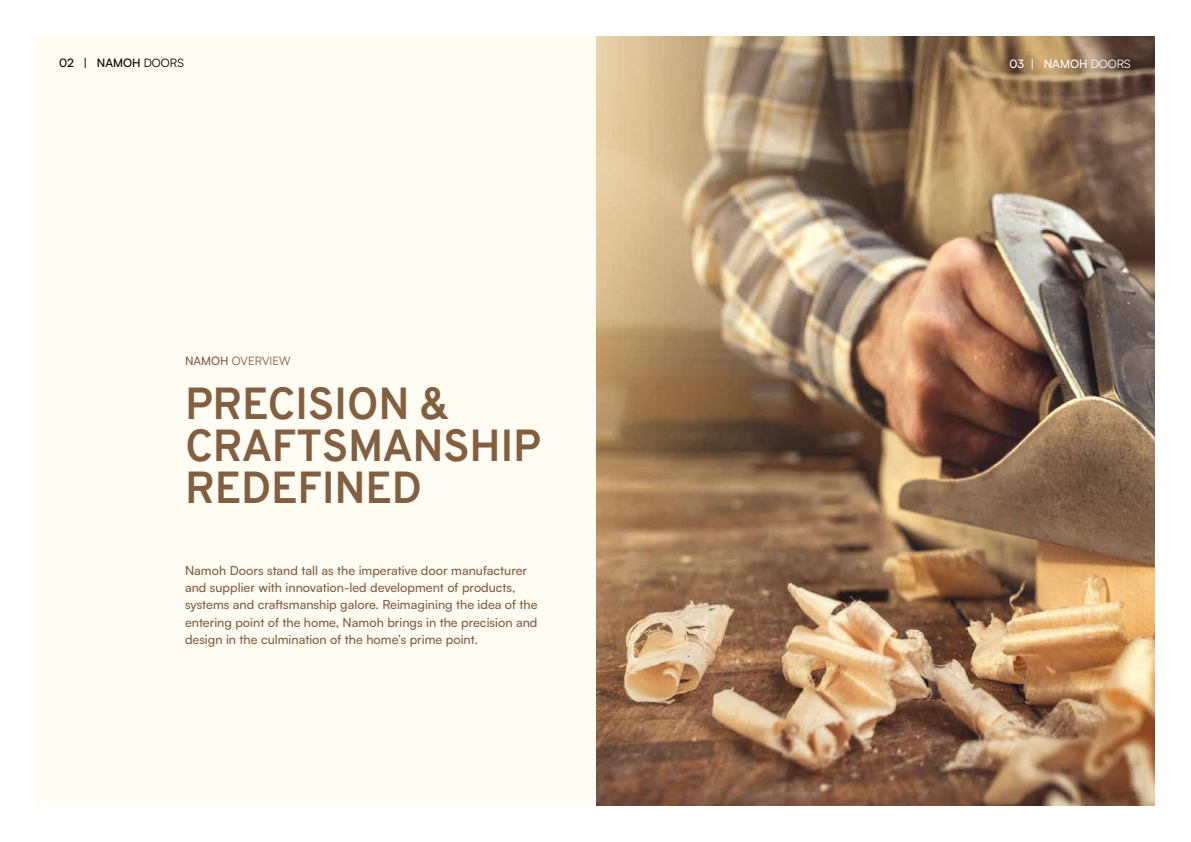
<style>
.page{position:relative;width:1191px;height:842px;background:#fff}
.page>*{position:absolute;margin:0;border:0;box-sizing:border-box;transform-origin:0 0}
.t1{font:700 43.7px/41.8px "Overpass";letter-spacing:-.01em;color:#825f41}
.t2{font:500 12.6px/17.1px "Satoshi";color:#825f41}
.t3{font:11.6px "Satoshi";color:#825f41}
.t4{font:500 11.6px "Satoshi";color:#000}
.t5{font:500 11.6px "Satoshi";color:#fff}
.s1{font-weight:400}
.s2{font-weight:500}
</style>
<div class="page">
<div style="left:36px;top:36px;width:560px;height:770px;background:#fffdf3"></div>
<img style="left:596px;top:36px;width:559px;height:770px">
<p class="t4" style="left:59px;top:55px;width:126px">02 | NAMOH <span class="s1">DOORS</span></p>
<p class="t5" style="left:1009px;top:56px;width:123px">03 | NAMOH <span class="s1">DOORS</span></p>
<p class="t3" style="left:185px;top:353px;width:107px"><span class="s2">NAMOH</span> OVERVIEW</p>
<h1 class="t1" style="left:185px;top:383px;width:357px">PRECISION &amp;<br>CRAFTSMANSHIP<br>REDEFINED</h1>
<p class="t2" style="left:185px;top:561px;width:354px">Namoh Doors stand tall as the imperative door manufacturer and supplier with innovation-led development of products, systems and craftsmanship galore. Reimagining the idea of the entering point of the home, Namoh brings in the precision and design in the culmination of the home’s prime point.</p>
</div>
